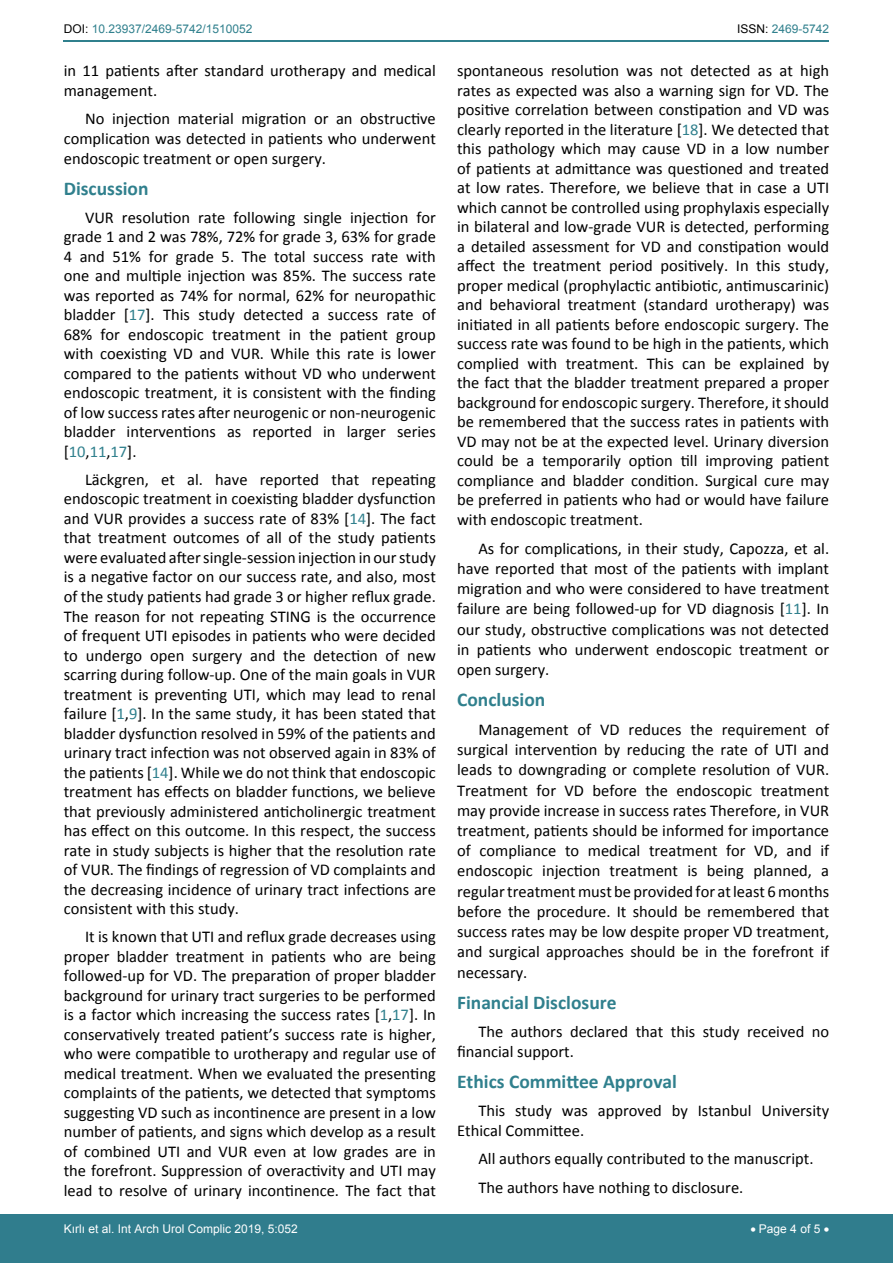
<style>
.page{position:relative;width:893px;height:1263px;background:#fff}
.page>*{position:absolute;margin:0;border:0;box-sizing:border-box;transform-origin:0 0}
.t1{font:700 19.5px "Calibri";color:#30808d}
.t2{font:16.5px/19.5px "Calibri";color:#000;text-align:justify}
.t3{font:12px "Arial";color:#fff}
.t4{font:12px "Arial";color:#30808d}
.s1{color:#000}
.s2{color:#30808d}
</style>
<div class="page">
<hr style="left:64px;top:40px;width:765px;height:2px;background:#30808d">
<div style="left:0;top:1215px;width:893px;height:48px;background:#307d8d"></div>
<p class="t4" style="left:64px;top:21px;width:190px"><span class="s1">DOI:</span> 10.23937/2469-5742/1510052</p>
<p class="t4" style="left:737px;top:21px;width:94px"><span class="s1">ISSN:</span> 2469-5742</p>
<p class="t2" style="left:64px;top:61px;width:374px">in 11 patients after standard urotherapy and medical management.</p>
<p class="t2" style="left:64px;top:109px;width:374px;text-indent:21px">No injection material migration or an obstructive complication was detected in patients who underwent endoscopic treatment or open surgery.</p>
<p class="t1" style="left:64px;top:176px;width:86px">Discussion</p>
<p class="t2" style="left:64px;top:208px;width:374px;text-indent:21px">VUR resolution rate following single injection for grade 1 and 2 was 78%, 72% for grade 3, 63% for grade 4 and 51% for grade 5. The total success rate with one and multiple injection was 85%. The success rate was reported as 74% for normal, 62% for neuropathic bladder [<span class="s2">17</span>]. This study detected a success rate of 68% for endoscopic treatment in the patient group with coexisting VD and VUR. While this rate is lower compared to the patients without VD who underwent endoscopic treatment, it is consistent with the finding of low success rates after neurogenic or non-neurogenic bladder interventions as reported in larger series [<span class="s2">10</span>,<span class="s2">11</span>,<span class="s2">17</span>].</p>
<p class="t2" style="left:64px;top:470px;width:374px;text-indent:21px">Läckgren, et al. have reported that repeating endoscopic treatment in coexisting bladder dysfunction and VUR provides a success rate of 83% [<span class="s2">14</span>]. The fact that treatment outcomes of all of the study patients were evaluated after single-session injection in our study is a negative factor on our success rate, and also, most of the study patients had grade 3 or higher reflux grade.<br>The reason for not repeating STING is the occurrence of frequent UTI episodes in patients who were decided to undergo open surgery and the detection of new scarring during follow-up. One of the main goals in VUR treatment is preventing UTI, which may lead to renal failure [<span class="s2">1</span>,<span class="s2">9</span>]. In the same study, it has been stated that bladder dysfunction resolved in 59% of the patients and urinary tract infection was not observed again in 83% of the patients [<span class="s2">14</span>]. While we do not think that endoscopic treatment has effects on bladder functions, we believe that previously administered anticholinergic treatment has effect on this outcome. In this respect, the success rate in study subjects is higher that the resolution rate of VUR. The findings of regression of VD complaints and the decreasing incidence of urinary tract infections are consistent with this study.</p>
<p class="t2" style="left:64px;top:927px;width:374px;text-indent:21px">It is known that UTI and reflux grade decreases using proper bladder treatment in patients who are being followed-up for VD. The preparation of proper bladder background for urinary tract surgeries to be performed is a factor which increasing the success rates [<span class="s2">1</span>,<span class="s2">17</span>]. In conservatively treated patient’s success rate is higher, who were compatible to urotherapy and regular use of medical treatment. When we evaluated the presenting complaints of the patients, we detected that symptoms suggesting VD such as incontinence are present in a low number of patients, and signs which develop as a result of combined UTI and VUR even at low grades are in the forefront. Suppression of overactivity and UTI may lead to resolve of urinary incontinence. The fact that</p>
<p class="t2" style="left:457px;top:61px;width:374px">spontaneous resolution was not detected as at high rates as expected was also a warning sign for VD. The positive correlation between constipation and VD was clearly reported in the literature [<span class="s2">18</span>]. We detected that this pathology which may cause VD in a low number of patients at admittance was questioned and treated at low rates. Therefore, we believe that in case a UTI which cannot be controlled using prophylaxis especially in bilateral and low-grade VUR is detected, performing a detailed assessment for VD and constipation would affect the treatment period positively. In this study, proper medical (prophylactic antibiotic, antimuscarinic) and behavioral treatment (standard urotherapy) was initiated in all patients before endoscopic surgery. The success rate was found to be high in the patients, which complied with treatment. This can be explained by the fact that the bladder treatment prepared a proper background for endoscopic surgery. Therefore, it should be remembered that the success rates in patients with VD may not be at the expected level. Urinary diversion could be a temporarily option till improving patient compliance and bladder condition. Surgical cure may be preferred in patients who had or would have failure with endoscopic treatment.</p>
<p class="t2" style="left:457px;top:538px;width:374px;line-height:20.2px;text-indent:21px">As for complications, in their study, Capozza, et al. have reported that most of the patients with implant migration and who were considered to have treatment failure are being followed-up for VD diagnosis [<span class="s2">11</span>]. In our study, obstructive complications was not detected in patients who underwent endoscopic treatment or open surgery.</p>
<p class="t1" style="left:457px;top:687px;width:90px">Conclusion</p>
<p class="t2" style="left:457px;top:719px;width:374px;line-height:20.2px;text-indent:21px">Management of VD reduces the requirement of surgical intervention by reducing the rate of UTI and leads to downgrading or complete resolution of VUR.<br>Treatment for VD before the endoscopic treatment may provide increase in success rates Therefore, in VUR treatment, patients should be informed for importance of compliance to medical treatment for VD, and if endoscopic injection treatment is being planned, a regular treatment must be provided for at least 6 months before the procedure. It should be remembered that success rates may be low despite proper VD treatment, and surgical approaches should be in the forefront if necessary.</p>
<p class="t1" style="left:457px;top:990px;width:161px">Financial Disclosure</p>
<p class="t2" style="left:457px;top:1022px;width:374px;text-indent:21px">The authors declared that this study received no financial support.</p>
<p class="t1" style="left:457px;top:1069px;width:221px">Ethics Committee Approval</p>
<p class="t2" style="left:457px;top:1101px;width:374px;text-indent:21px">This study was approved by Istanbul University<br>Ethical Committee.</p>
<p class="t2" style="left:478px;top:1144px;width:337px;line-height:28.8px">All authors equally contributed to the manuscript.<br>The authors have nothing to disclosure.</p>
<p class="t3" style="left:64px;top:1221px;width:236px">Kırlı et al. Int Arch Urol Complic 2019, 5:052</p>
<p class="t3" style="left:750px;top:1221px;width:80px">• Page 4 of 5 •</p>
</div>
